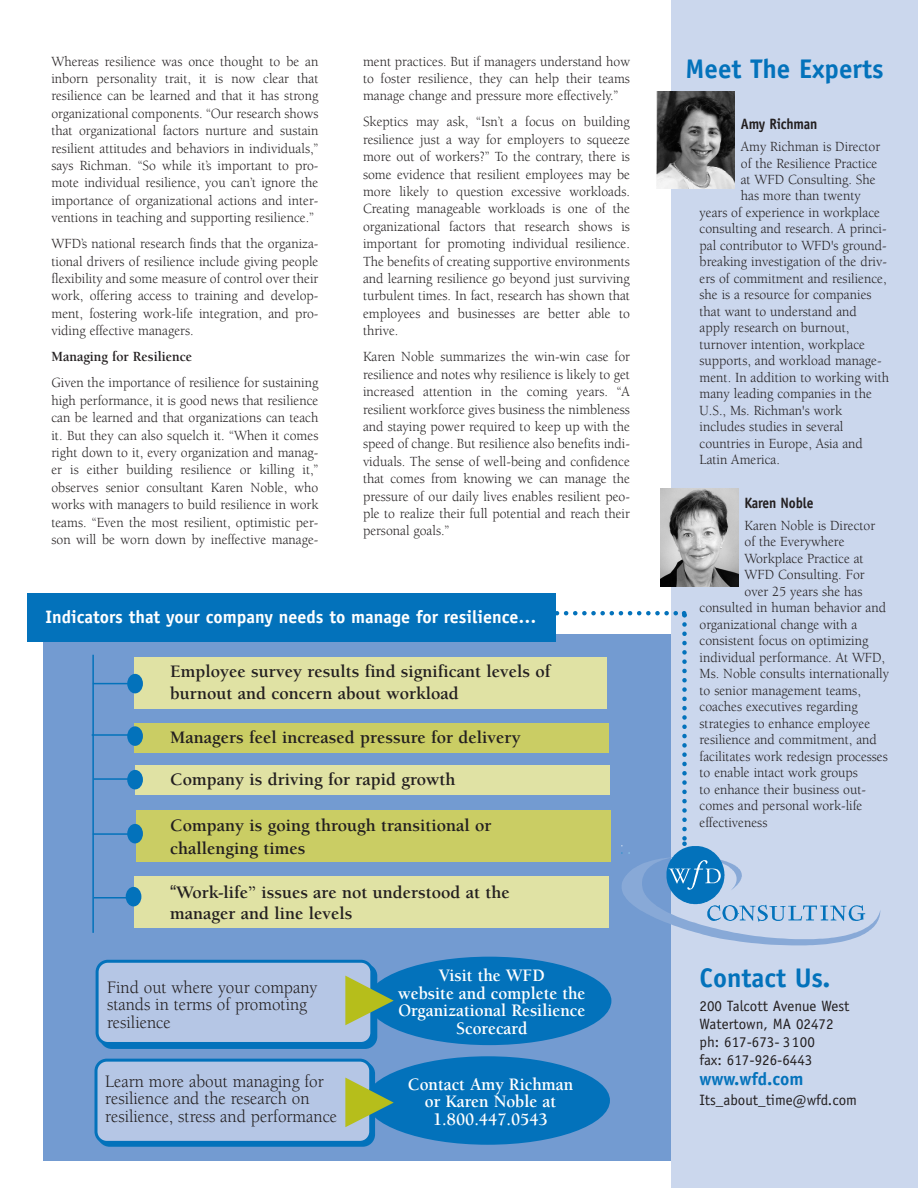
<style>
.page{position:relative;width:918px;height:1188px;background:#fff}
.page>*{position:absolute;margin:0;border:0;box-sizing:border-box;transform-origin:0 0}
.t1{font:700 27px "Officina Sans";color:#0372bb}
.t2{font:700 18px/21.6px "Berkeley";color:#231f20}
.t3{font:18px/17.4px "Berkeley";color:#231f20;scale:.95 1}
.t4{font:700 18px/17.4px "Berkeley";color:#fff;text-align:center;scale:.95 1}
.t5{font:700 18px "Officina Sans";color:#fff}
.t6{font:700 18px "Officina Sans";color:#0372bb}
.t7{font:15px/18px "Officina Sans";color:#231f20}
.t8{font:700 15px "Officina Sans";letter-spacing:-.01em;color:#231f20;scale:.9 1}
.t9{font:14.4px/17.4px "Berkeley";color:#231f20;text-align:justify;scale:.95 1}
.t10{font:700 14.4px "Berkeley";color:#231f20;scale:.95 1}
.s1{font-family:"Helvetica";font-weight:400}
</style>
<div class="page">
<div style="left:44px;top:634px;width:640px;height:527px;background:#739bd1"></div>
<div style="left:671px;top:0;width:247px;height:1188px;background:#cbd7ed"></div>
<img style="left:657px;top:91px;width:78px;height:98px">
<img style="left:661px;top:489px;width:78px;height:97px">
<div style="left:27px;top:594px;width:528px;height:48px;background:#0372bb"></div>
<svg style="left:91px;top:611px;width:789px;height:334px"></svg>
<div style="left:134px;top:658px;width:472px;height:51px;background:#e0e2a4"></div>
<div style="left:134px;top:723px;width:475px;height:30px;background:#cacd64"></div>
<div style="left:136px;top:810px;width:475px;height:51px;background:#cacd64"></div>
<div style="left:134px;top:876px;width:475px;height:51px;background:#e0e2a4"></div>
<div style="left:135px;top:765px;width:474px;height:30px;background:#e0e2a4"></div>
<hr style="left:92px;top:655px;width:2px;height:278px;background:#0372bb">
<hr style="left:93px;top:683px;width:39px;height:1px;background:#0372bb">
<hr style="left:92px;top:734px;width:40px;height:2px;background:#0372bb">
<hr style="left:94px;top:778px;width:40px;height:2px;background:#0372bb">
<hr style="left:93px;top:833px;width:45px;height:2px;background:#0372bb">
<div style="left:127px;top:674px;width:16px;height:19px;background:#0372bb;border-radius:50%"></div>
<div style="left:127px;top:726px;width:16px;height:20px;background:#0372bb;border-radius:50%"></div>
<div style="left:127px;top:770px;width:16px;height:19px;background:#0372bb;border-radius:50%"></div>
<div style="left:127px;top:824px;width:16px;height:19px;background:#0372bb;border-radius:50%"></div>
<div style="left:126px;top:887px;width:15px;height:19px;background:#0372bb;border-radius:50%"></div>
<hr style="left:94px;top:897px;width:40px;height:1px;background:#0372bb">
<div style="left:367px;top:957px;width:244px;height:88px;background:#0372bb;border-radius:50%"></div>
<div style="left:366px;top:1056px;width:244px;height:89px;background:#0372bb;border-radius:50%"></div>
<svg style="left:96px;top:960px;width:298px;height:89px;background:#98b7d4"></svg>
<svg style="left:94px;top:1059px;width:300px;height:88px;background:#9ab8d4"></svg>
<p class="t9" style="left:51px;top:54px;width:283px">Whereas resilience was once thought to be an inborn personality trait, it is now clear that resilience can be learned and that it has strong organizational components. “Our research shows that organizational factors nurture and sustain resilient attitudes and behaviors in individuals,” says Richman. “So while it’s important to pro&shy;mote individual resilience, you can’t ignore the importance of organizational actions and inter&shy;ventions in teaching and supporting resilience.”</p>
<p class="t9" style="left:51px;top:236px;width:283px">WFD’s national research finds that the organiza&shy;tional drivers of resilience include giving people flexibility and some measure of control over their work, offering access to training and develop&shy;ment, fostering work-life integration, and pro&shy;viding effective managers.</p>
<p class="t10" style="left:51px;top:351px;width:150px">Managing for Resilience</p>
<p class="t9" style="left:51px;top:375px;width:283px">Given the importance of resilience for sustaining high performance, it is good news that resilience can be learned and that organizations can teach it. But they can also squelch it. “When it comes right down to it, every organization and manag&shy;er is either building resilience or killing it,” observes senior consultant Karen Noble, who works with managers to build resilience in work teams. “Even the most resilient, optimistic per&shy;son will be worn down by ineffective manage-</p>
<p class="t9" style="left:363px;top:54px;width:283px">ment practices. But if managers understand how to foster resilience, they can help their teams manage change and pressure more effectively.”</p>
<p class="t9" style="left:363px;top:115px;width:283px">Skeptics may ask, “Isn’t a focus on building resilience just a way for employers to squeeze more out of workers?” To the contrary, there is some evidence that resilient employees may be more likely to question excessive workloads.<br>Creating manageable workloads is one of the organizational factors that research shows is important for promoting individual resilience.<br>The benefits of creating supportive environments and learning resilience go beyond just surviving turbulent times. In fact, research has shown that employees and businesses are better able to thrive.</p>
<p class="t9" style="left:363px;top:349px;width:283px">Karen Noble summarizes the win-win case for resilience and notes why resilience is likely to get increased attention in the coming years. “A resilient workforce gives business the nimbleness and staying power required to keep up with the speed of change. But resilience also benefits indi&shy;viduals. The sense of well-being and confidence that comes from knowing we can manage the pressure of our daily lives enables resilient peo&shy;ple to realize their full potential and reach their personal goals.”</p>
<p class="t5" style="left:45px;top:610px;width:493px">Indicators that your company needs to manage for resilience…</p>
<p class="t2" style="left:170px;top:662px;width:382px">Employee survey results find significant levels of burnout and concern about workload</p>
<p class="t2" style="left:170px;top:728px;width:352px">Managers feel increased pressure for delivery</p>
<p class="t2" style="left:170px;top:770px;width:287px">Company is driving for rapid growth</p>
<p class="t2" style="left:170px;top:816px;width:323px;line-height:22.5px">Company is going through transitional or challenging times</p>
<p class="t2" style="left:170px;top:884px;width:341px;line-height:21px"><span class="s1">“</span>Work-life” issues are not understood at the manager and line levels</p>
<p class="t3" style="left:107px;top:980px;width:223px">Find out where your company stands in terms of promoting resilience</p>
<p class="t4" style="left:398px;top:969px;width:199px">Visit the WFD<br>website and complete the<br>Organizational Resilience<br>Scorecard</p>
<p class="t3" style="left:105px;top:1074px;width:246px">Learn more about managing for resilience and the research on resilience, stress and performance</p>
<p class="t4" style="left:408px;top:1077px;width:176px">Contact Amy Richman or Karen Noble at<br>1.800.447.0543</p>
<h1 class="t1" style="left:686px;top:58px;width:200px">Meet The Experts</h1>
<p class="t8" style="left:741px;top:118px;width:87px">Amy Richman</p>
<p class="t9" style="left:741px;top:139px;width:148px">Amy Richman is Director</p>
<p class="t9" style="left:741px;top:156px;width:145px">of the Resilience Practice</p>
<p class="t9" style="left:741px;top:172px;width:143px">at WFD Consulting. She</p>
<p class="t9" style="left:741px;top:189px;width:128px">has more than twenty</p>
<p class="t9" style="left:700px;top:205px;width:191px">years of experience in workplace</p>
<p class="t9" style="left:700px;top:222px;width:198px">consulting and research. A princi-</p>
<p class="t9" style="left:700px;top:238px;width:199px">pal contributor to WFD's ground-</p>
<p class="t9" style="left:700px;top:255px;width:199px">breaking investigation of the driv-</p>
<p class="t9" style="left:700px;top:271px;width:198px">ers of commitment and resilience,</p>
<p class="t9" style="left:700px;top:288px;width:183px">she is a resource for companies</p>
<p class="t9" style="left:700px;top:304px;width:167px">that want to understand and</p>
<p class="t9" style="left:700px;top:321px;width:159px">apply research on burnout,</p>
<p class="t9" style="left:700px;top:337px;width:176px">turnover intention, workplace</p>
<p class="t9" style="left:700px;top:354px;width:193px">supports, and workload manage-</p>
<p class="t9" style="left:700px;top:370px;width:201px">ment. In addition to working with</p>
<p class="t9" style="left:700px;top:387px;width:183px">many leading companies in the</p>
<p class="t9" style="left:700px;top:403px;width:152px">U.S., Ms. Richman's work</p>
<p class="t9" style="left:700px;top:420px;width:153px">includes studies in several</p>
<p class="t9" style="left:700px;top:436px;width:174px">countries in Europe, Asia and</p>
<p class="t9" style="left:700px;top:453px;width:86px">Latin America.</p>
<p class="t8" style="left:745px;top:497px;width:78px">Karen Noble</p>
<p class="t9" style="left:745px;top:518px;width:139px">Karen Noble is Director</p>
<p class="t9" style="left:745px;top:534px;width:107px">of the Everywhere</p>
<p class="t9" style="left:745px;top:551px;width:127px">Workplace Practice at</p>
<p class="t9" style="left:745px;top:567px;width:128px">WFD Consulting. For</p>
<p class="t9" style="left:745px;top:584px;width:126px">over 25 years she has</p>
<p class="t9" style="left:700px;top:600px;width:198px">consulted in human behavior and</p>
<p class="t9" style="left:700px;top:617px;width:168px">organizational change with a</p>
<p class="t9" style="left:700px;top:633px;width:179px">consistent focus on optimizing</p>
<p class="t9" style="left:700px;top:650px;width:197px">individual performance. At WFD,</p>
<p class="t9" style="left:700px;top:666px;width:201px">Ms. Noble consults internationally</p>
<p class="t9" style="left:700px;top:683px;width:171px">to senior management teams,</p>
<p class="t9" style="left:700px;top:699px;width:168px">coaches executives regarding</p>
<p class="t9" style="left:700px;top:716px;width:181px">strategies to enhance employee</p>
<p class="t9" style="left:700px;top:732px;width:188px">resilience and commitment, and</p>
<p class="t9" style="left:700px;top:749px;width:200px">facilitates work redesign processes</p>
<p class="t9" style="left:700px;top:765px;width:168px">to enable intact work groups</p>
<p class="t9" style="left:700px;top:782px;width:177px">to enhance their business out-</p>
<p class="t9" style="left:700px;top:798px;width:173px">comes and personal work-life</p>
<p class="t9" style="left:700px;top:815px;width:73px">effectiveness</p>
<h1 class="t1" style="left:700px;top:968px;width:132px">Contact Us.</h1>
<p class="t7" style="left:700px;top:998px;width:151px">200 Talcott Avenue West<br>Watertown, MA 02472 ph: 617-673- 3100<br>fax: 617-926-6443</p>
<p class="t6" style="left:700px;top:1072px;width:106px">www.wfd.com</p>
<p class="t7" style="left:700px;top:1092px;width:159px">Its_about_time@wfd.com</p>
</div>
